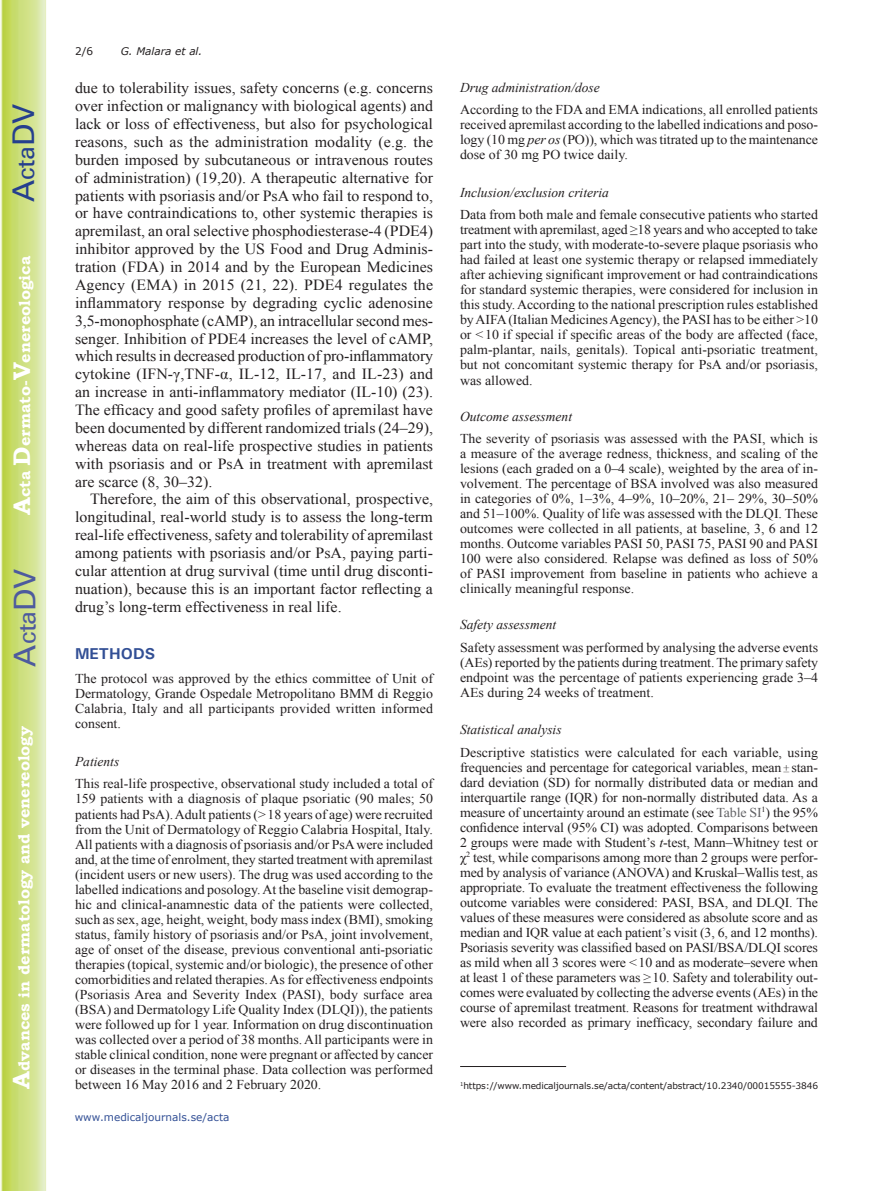
<style>
.page{position:relative;width:893px;height:1191px;background:#fff}
.page>*{position:absolute;margin:0;border:0;box-sizing:border-box;transform-origin:0 0}
.t1{font:30px "Univers";color:#4d5a9e}
.t2{font:30px "Univers";color:#253f8e}
.t3{font:700 15.75px "Bookman Old Style";color:#fff}
.t4{font:700 15.75px "Univers";color:#324f95}
.t5{font:15.45px/17.9px "Times New Roman";color:#231f20;text-align:justify}
.t6{font:13.5px/15px "Times New Roman";color:#231f20;text-align:justify}
.t7{font:italic 13.5px "Times New Roman";color:#231f20}
.t8{font:10.5px "Verdana";color:#324f95}
.t9{font:italic 10.5px "Verdana";color:#231f20}
.t10{font:10.5px "Verdana";color:#231f20}
.t11{font:9px "Verdana";letter-spacing:-.015em;color:#231f20}
.s1{font-size:24px}
.s2{font-style:italic}
.s3{font-family:"Perpetua";font-size:10.5px}
.s4{color:#636366}
</style>
<div class="page">
<svg style="left:1px;top:0;width:45px;height:1191px;background:#cfe084"></svg>
<hr style="left:460px;top:1066px;width:106px;height:1px;background:#231f20">
<h1 class="t2" style="left:6px;top:202px;width:100px;rotate:-90deg">A<span class="s1">cta</span>DV</h1>
<p class="t3" style="left:15px;top:515px;width:260px;rotate:-90deg"><span class="s1">A</span>cta <span class="s1">D</span>ermato-<span class="s1">V</span>enereologica</p>
<h1 class="t1" style="left:7px;top:666px;width:100px;rotate:-90deg">A<span class="s1">cta</span>DV</h1>
<p class="t3" style="left:15px;top:1088px;width:364px;rotate:-90deg"><span class="s1">A</span>dvances in dermatology and venereology</p>
<p class="t10" style="left:75px;top:44px;width:20px">2/6</p>
<p class="t9" style="left:121px;top:44px;width:83px">G. Malara et al.</p>
<p class="t5" style="left:75px;top:79px;width:360px">due to tolerability issues, safety concerns (e.g. concerns over infection or malignancy with biological agents) and lack or loss of effectiveness, but also for psychological reasons, such as the administration modality (e.g. the burden imposed by subcutaneous or intravenous routes of administration) (19,20). A therapeutic alternative for patients with psoriasis and/or PsA who fail to respond to, or have contraindications to, other systemic therapies is apremilast, an oral selective phosphodiesterase-4 (PDE4) inhibitor approved by the US Food and Drug Adminis&shy;tration (FDA) in 2014 and by the European Medicines Agency (EMA) in 2015 (21, 22). PDE4 regulates the inflammatory response by degrading cyclic adenosine 3,5-monophosphate (cAMP), an intracellular second mes&shy;senger. Inhibition of PDE4 increases the level of cAMP, which results in decreased production of pro-inflammatory cytokine (IFN-γ,TNF-α, IL-12, IL-17, and IL-23) and an increase in anti-inflammatory mediator (IL-10) (23).<br>The efficacy and good safety profiles of apremilast have been documented by different randomized trials (24–29), whereas data on real-life prospective studies in patients with psoriasis and or PsA in treatment with apremilast are scarce (8, 30–32).</p>
<p class="t5" style="left:75px;top:490px;width:360px;text-indent:15px">Therefore, the aim of this observational, prospective, longitudinal, real-world study is to assess the long-term real-life effectiveness, safety and tolerability of apremilast among patients with psoriasis and/or PsA, paying parti&shy;cular attention at drug survival (time until drug disconti&shy;nuation), because this is an important factor reflecting a drug’s long-term effectiveness in real life.</p>
<p class="t4" style="left:75px;top:644px;width:82px">METHODS</p>
<p class="t6" style="left:75px;top:671px;width:360px">The protocol was approved by the ethics committee of Unit of Dermatology, Grande Ospedale Metropolitano BMM di Reggio Calabria, Italy and all participants provided written informed consent.</p>
<p class="t7" style="left:75px;top:752px;width:46px">Patients</p>
<p class="t6" style="left:75px;top:776px;width:360px">This real-life prospective, observational study included a total of 159 patients with a diagnosis of plaque psoriatic (90 males; 50 patients had PsA). Adult patients (&gt;18 years of age) were recruited from the Unit of Dermatology of Reggio Calabria Hospital, Italy.<br>All patients with a diagnosis of psoriasis and/or PsA were included and, at the time of enrolment, they started treatment with apremilast (incident users or new users). The drug was used according to the labelled indications and posology. At the baseline visit demograp&shy;hic and clinical-anamnestic data of the patients were collected, such as sex, age, height, weight, body mass index (BMI), smoking status, family history of psoriasis and/or PsA, joint involvement, age of onset of the disease, previous conventional anti-psoriatic therapies (topical, systemic and/or biologic), the presence of other comorbidities and related therapies. As for effectiveness endpoints (Psoriasis Area and Severity Index (PASI), body surface area (BSA) and Dermatology Life Quality Index (DLQI)), the patients were followed up for 1 year. Information on drug discontinuation was collected over a period of 38 months. All participants were in stable clinical condition, none were pregnant or affected by cancer or diseases in the terminal phase. Data collection was performed between 16 May 2016 and 2 February 2020.</p>
<p class="t8" style="left:75px;top:1110px;width:156px">www.medicaljournals.se/acta</p>
<p class="t7" style="left:460px;top:78px;width:141px">Drug administration/dose</p>
<p class="t6" style="left:460px;top:102px;width:360px">According to the FDA and EMA indications, all enrolled patients received apremilast according to the labelled indications and poso&shy;logy (10 mg <span class="s2">per os</span> (PO)), which was titrated up to the maintenance dose of 30 mg PO twice daily.</p>
<p class="t7" style="left:460px;top:183px;width:150px">Inclusion/exclusion criteria</p>
<p class="t6" style="left:460px;top:207px;width:360px">Data from both male and female consecutive patients who started treatment with apremilast, aged ≥18 years and who accepted to take part into the study, with moderate-to-severe plaque psoriasis who had failed at least one systemic therapy or relapsed immediately after achieving significant improvement or had contraindications for standard systemic therapies, were considered for inclusion in this study. According to the national prescription rules established by AIFA (Italian Medicines Agency), the PASI has to be either &gt;10 or &lt;10 if special if specific areas of the body are affected (face, palm-plantar, nails, genitals). Topical anti-psoriatic treatment, but not concomitant systemic therapy for PsA and/or psoriasis, was allowed.</p>
<p class="t7" style="left:460px;top:407px;width:114px">Outcome assessment</p>
<p class="t6" style="left:460px;top:431px;width:360px">The severity of psoriasis was assessed with the PASI, which is a measure of the average redness, thickness, and scaling of the lesions (each graded on a 0–4 scale), weighted by the area of in&shy;volvement. The percentage of BSA involved was also measured in categories of 0%, 1–3%, 4–9%, 10–20%, 21– 29%, 30–50% and 51–100%. Quality of life was assessed with the DLQI. These outcomes were collected in all patients, at baseline, 3, 6 and 12 months. Outcome variables PASI 50, PASI 75, PASI 90 and PASI 100 were also considered. Relapse was defined as loss of 50% of PASI improvement from baseline in patients who achieve a clinically meaningful response.</p>
<p class="t7" style="left:460px;top:615px;width:98px">Safety assessment</p>
<p class="t6" style="left:460px;top:639px;width:360px">Safety assessment was performed by analysing the adverse events (AEs) reported by the patients during treatment. The primary safety endpoint was the percentage of patients experiencing grade 3–4<br>AEs during 24 weeks of treatment.</p>
<p class="t7" style="left:460px;top:720px;width:103px">Statistical analysis</p>
<p class="t6" style="left:460px;top:744px;width:360px">Descriptive statistics were calculated for each variable, using frequencies and percentage for categorical variables, mean<span class="s3">±</span>stan&shy;dard deviation (SD) for normally distributed data or median and interquartile range (IQR) for non-normally distributed data. As a measure of uncertainty around an estimate (see <span class="s4">Table SI</span><sup>1</sup>) the 95% confidence interval (95% CI) was adopted. Comparisons between 2 groups were made with Student’s <span class="s2">t</span>-test, Mann–Whitney test or χ<sup>2</sup> test, while comparisons among more than 2 groups were perfor&shy;med by analysis of variance (ANOVA) and Kruskal–Wallis test, as appropriate. To evaluate the treatment effectiveness the following outcome variables were considered: PASI, BSA, and DLQI. The values of these measures were considered as absolute score and as median and IQR value at each patient’s visit (3, 6, and 12 months).<br>Psoriasis severity was classified based on PASI/BSA/DLQI scores as mild when all 3 scores were &lt;10 and as moderate–severe when at least 1 of these parameters was ≥10. Safety and tolerability out&shy;comes were evaluated by collecting the adverse events (AEs) in the course of apremilast treatment. Reasons for treatment withdrawal were also recorded as primary inefficacy, secondary failure and</p>
<p class="t11" style="left:460px;top:1080px;width:359px"><sup>1</sup>https://www.medicaljournals.se/acta/content/abstract/10.2340/00015555-3846</p>
</div>
